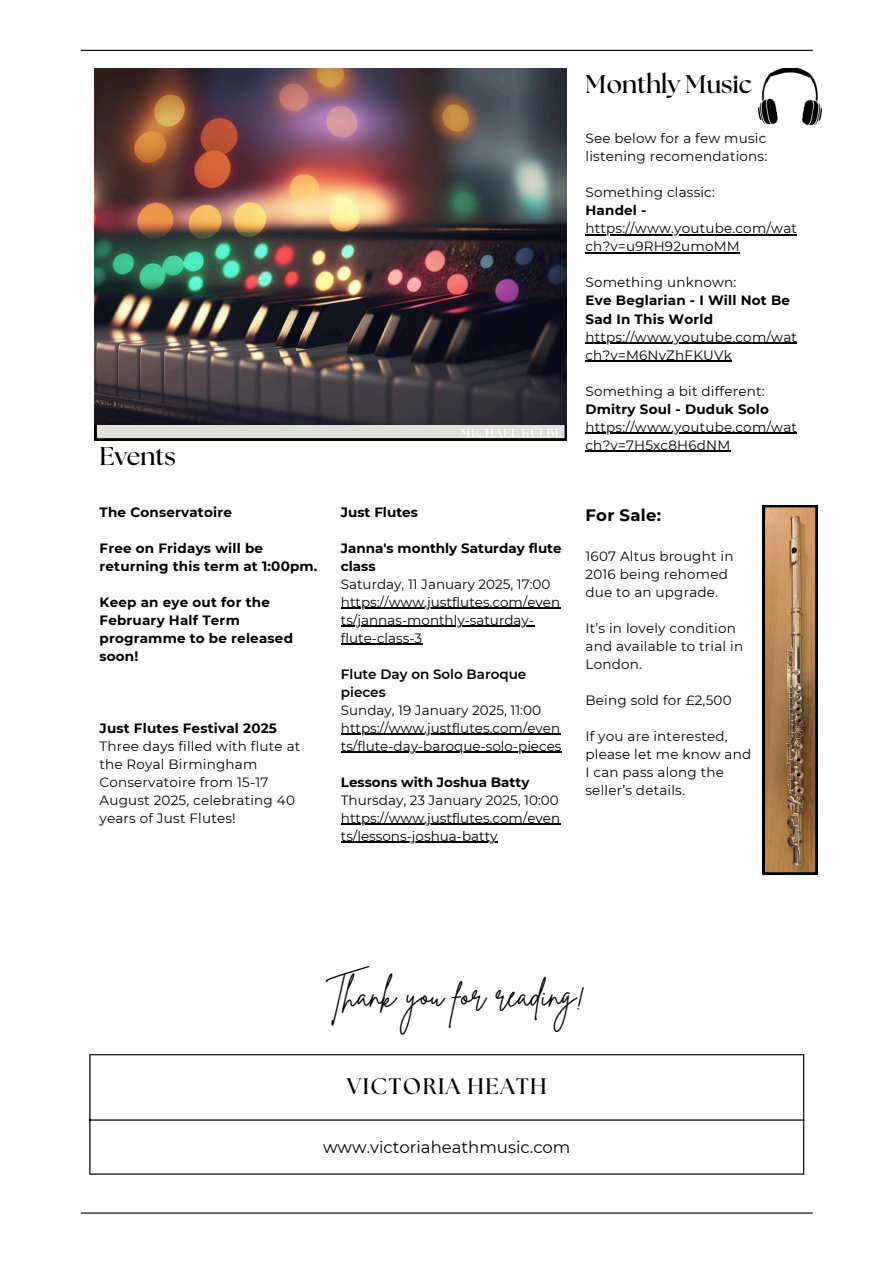
<style>
.page{position:relative;width:894px;height:1264px;background:#fff}
.page>*{position:absolute;margin:0;border:0;box-sizing:border-box;transform-origin:0 0}
.t1{font:33.45px "Brittany Signature";color:#000}
.t2{font:700 25.5px "The Seasons";color:#000}
.t3{font:700 22.5px "The Seasons";letter-spacing:.065em;color:#000}
.t4{font:16.5px "Montserrat";color:#000}
.t5{font:700 16.5px "Montserrat";letter-spacing:.015em;color:#000}
.t6{font:13.5px/18px "Montserrat";letter-spacing:.015em;color:#000}
.t7{font:700 13.5px/18px "Montserrat";letter-spacing:.015em;color:#000}
.t8{font:600 13.5px "Montserrat";color:#000}
.t9{font:700 12px "The Seasons";letter-spacing:.065em;color:#fff}
.s1{font-weight:600}
</style>
<div class="page">
<hr style="left:81px;top:50px;width:731px;height:1px;background:#000">
<hr style="left:81px;top:1212px;width:731px;height:1px;background:#000">
<hr style="left:89px;top:1055px;width:1px;height:118px;background:#000">
<hr style="left:802px;top:1055px;width:2px;height:118px;background:#000">
<hr style="left:89px;top:1054px;width:715px;height:1px;background:#000">
<hr style="left:89px;top:1119px;width:715px;height:1px;background:#000">
<hr style="left:89px;top:1173px;width:715px;height:1px;background:#000">
<hr style="left:341px;top:608px;width:219px;height:1px;background:#000">
<hr style="left:341px;top:626px;width:193px;height:1px;background:#000">
<hr style="left:341px;top:644px;width:81px;height:1px;background:#000">
<hr style="left:341px;top:734px;width:219px;height:1px;background:#000">
<hr style="left:341px;top:752px;width:220px;height:1px;background:#000">
<hr style="left:341px;top:824px;width:219px;height:1px;background:#000">
<hr style="left:341px;top:842px;width:156px;height:1px;background:#000">
<hr style="left:585px;top:234px;width:212px;height:2px;background:#000">
<hr style="left:585px;top:252px;width:154px;height:2px;background:#000">
<hr style="left:585px;top:342px;width:212px;height:2px;background:#000">
<hr style="left:585px;top:360px;width:146px;height:2px;background:#000">
<hr style="left:585px;top:432px;width:212px;height:2px;background:#000">
<hr style="left:585px;top:450px;width:145px;height:2px;background:#000">
<svg style="left:95px;top:425px;width:471px;height:15px;background:#c4c3c0"></svg>
<img style="left:758px;top:68px;width:63px;height:56px">
<svg style="left:762px;top:505px;width:55px;height:369px;background:#967049"></svg>
<img style="left:95px;top:68px;width:471px;height:357px">
<p class="t2" style="left:99px;top:444px;width:78px">Events</p>
<p class="t7" style="left:99px;top:503px;width:134px">The Conservatoire</p>
<p class="t7" style="left:99px;top:539px;width:219px">Free on Fridays will be returning this term at 1:00pm.</p>
<p class="t7" style="left:99px;top:593px;width:195px">Keep an eye out for the<br>February Half Term programme to be released soon!</p>
<p class="t7" style="left:99px;top:719px;width:179px">Just Flutes Festival 2025</p>
<p class="t6" style="left:99px;top:737px;width:202px">Three days filled with flute at the Royal Birmingham<br>Conservatoire from 15-17<br>August 2025, celebrating 40 years of Just Flutes!</p>
<p class="t9" style="left:460px;top:427px;width:103px">MICHAEL KÜLBE</p>
<p class="t7" style="left:341px;top:503px;width:78px">Just Flutes</p>
<p class="t7" style="left:341px;top:539px;width:222px">Janna's monthly Saturday flute class</p>
<p class="t6" style="left:341px;top:575px;width:211px">Saturday, 11 January 2025, 17:00</p>
<p class="t6" style="left:341px;top:593px;width:221px">https://www.justflutes.com/even</p>
<p class="t6" style="left:341px;top:611px;width:195px">ts/jannas-monthly-saturday&shy;flute-class-3</p>
<p class="t8" style="left:341px;top:665px;width:187px">Flute Day on Solo Baroque</p>
<p class="t6" style="left:341px;top:683px;width:201px"><span class="s1">pieces<br></span>Sunday, 19 January 2025, 11:00</p>
<p class="t6" style="left:341px;top:719px;width:221px">https://www.justflutes.com/even</p>
<p class="t6" style="left:341px;top:737px;width:222px">ts/flute-day-baroque-solo-pieces</p>
<p class="t7" style="left:341px;top:773px;width:190px">Lessons with Joshua Batty</p>
<p class="t6" style="left:341px;top:791px;width:219px">Thursday, 23 January 2025, 10:00</p>
<p class="t6" style="left:341px;top:809px;width:221px">https://www.justflutes.com/even</p>
<p class="t6" style="left:341px;top:827px;width:158px">ts/lessons-joshua-batty</p>
<p class="t2" style="left:585px;top:72px;width:168px">Monthly Music</p>
<p class="t6" style="left:585px;top:130px;width:183px">See below for a few music listening recomendations:</p>
<p class="t6" style="left:585px;top:184px;width:131px">Something classic:</p>
<p class="t7" style="left:585px;top:202px;width:62px">Handel -</p>
<p class="t6" style="left:585px;top:220px;width:213px">https://www.youtube.com/wat ch?v=u9RH92umoMM</p>
<p class="t6" style="left:585px;top:274px;width:152px">Something unknown:</p>
<p class="t7" style="left:585px;top:292px;width:206px">Eve Beglarian - I Will Not Be<br>Sad In This World</p>
<p class="t6" style="left:585px;top:328px;width:213px">https://www.youtube.com/wat ch?v=M6NvZhFKUVk</p>
<p class="t6" style="left:585px;top:382px;width:180px">Something a bit different:</p>
<p class="t7" style="left:585px;top:400px;width:185px">Dmitry Soul - Duduk Solo</p>
<p class="t6" style="left:585px;top:418px;width:213px">https://www.youtube.com/wat ch?v=7H5xc8H6dNM</p>
<p class="t5" style="left:585px;top:505px;width:77px">For Sale:</p>
<p class="t6" style="left:585px;top:547px;width:149px">1607 Altus brought in<br>2016 being rehomed due to an upgrade.</p>
<p class="t6" style="left:585px;top:619px;width:159px">It’s in lovely condition and available to trial in<br>London.</p>
<p class="t6" style="left:585px;top:691px;width:147px">Being sold for £2,500</p>
<p class="t6" style="left:585px;top:727px;width:167px">If you are interested, please let me know and<br>I can pass along the seller’s details.</p>
<p class="t1" style="left:326px;top:972px;width:261px">Thank you for reading!</p>
<p class="t3" style="left:347px;top:1075px;width:201px">VICTORIA HEATH</p>
<p class="t4" style="left:323px;top:1137px;width:249px">www.victoriaheathmusic.com</p>
</div>
